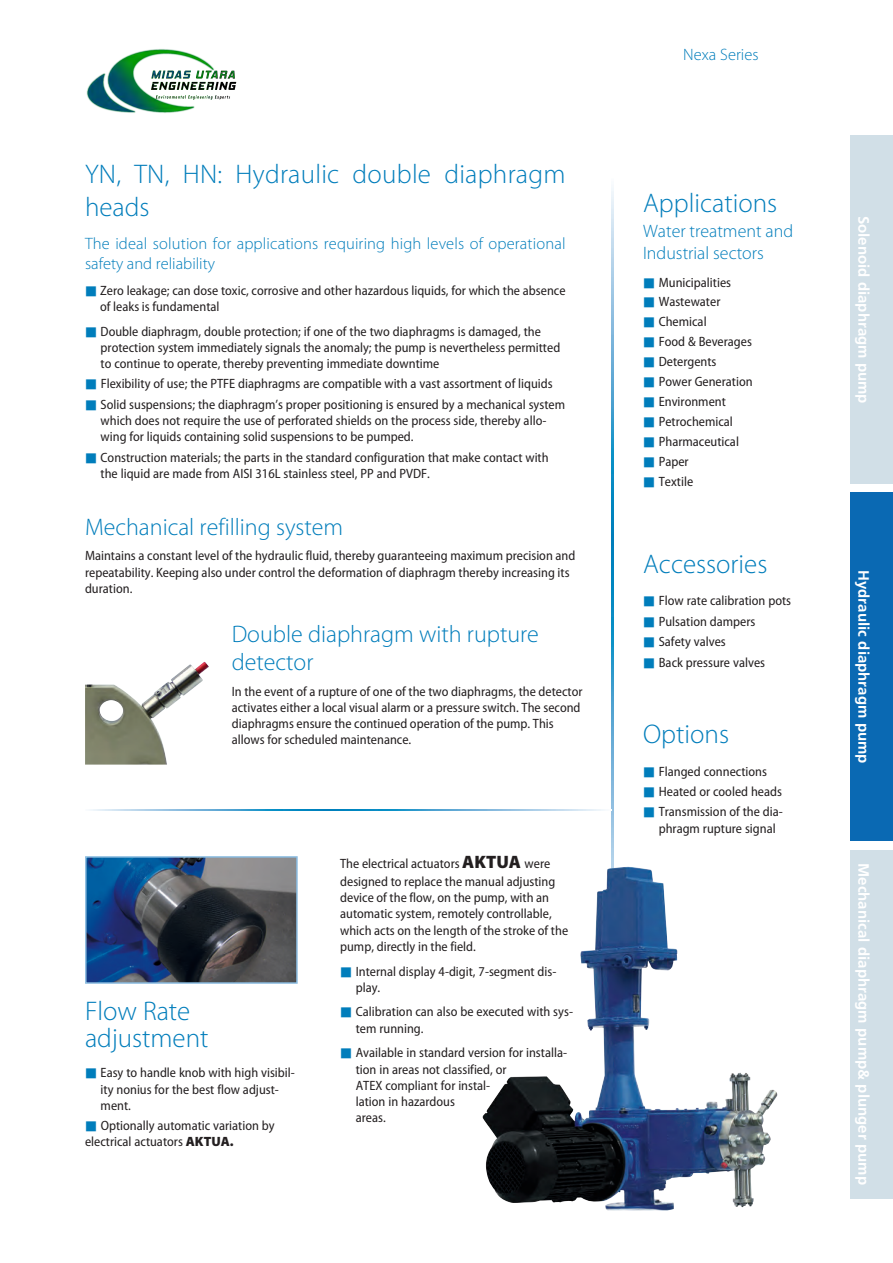
<style>
.page{position:relative;width:893px;height:1263px;background:#fff}
.page>*{position:absolute;margin:0;border:0;box-sizing:border-box;transform-origin:0 0}
.t1{font:300 27px/32.4px "Myriad Pro";color:#007dbb}
.t2{font:300 24px/28.8px "Myriad Pro";color:#007dbb}
.t3{font:300 18px/21.6px "Myriad Pro";color:#007dbb}
.t4{font:300 16.5px/19.8px "Myriad Pro";letter-spacing:.01em;color:#007dbb}
.t5{font:700 15px "Frutiger";color:#fff}
.t6{font:semi-condensed 13.5px/16.2px "Myriad Pro";color:#231f20}
.s1{font-family:"H Yb 1 gj";font-stretch:normal;font-size:12px;color:#007dbb}
.s2{font-weight:900;font-stretch:normal}
.s3{font-weight:900;font-stretch:normal;font-size:18px}
</style>
<div class="page">
<svg style="left:611px;top:540px;width:2px;height:426px"></svg>
<img style="left:482px;top:1027px;width:296px;height:183px">
<img style="left:85px;top:661px;width:124px;height:104px">
<img style="left:88px;top:859px;width:207px;height:122px">
<div style="left:85px;top:856px;width:213px;height:128px;border:2px solid #8abbdf"></div>
<svg style="left:611px;top:187px;width:2px;height:353px"></svg>
<svg style="left:327px;top:809px;width:277px;height:2px"></svg>
<svg style="left:90px;top:809px;width:237px;height:2px"></svg>
<div style="left:850px;top:492px;width:43px;height:349px;background:#0a69b3"></div>
<div style="left:850px;top:850px;width:43px;height:348px;background:#d1dfe7"></div>
<div style="left:850px;top:135px;width:43px;height:349px;background:#d1dfe7"></div>
<img style="left:86px;top:49px;width:151px;height:64px">
<h1 class="t1" style="left:85px;top:160px;width:482px">YN, TN, HN: Hydraulic double diaphragm heads</h1>
<p class="t4" style="left:85px;top:235px;width:482px">The ideal solution for applications requiring high levels of operational safety and reliability</p>
<p class="t6" style="left:100px;top:283px;width:467px;text-indent:-15px"><span class="s1">■</span> Zero leakage; can dose toxic, corrosive and other hazardous liquids, for which the absence of leaks is fundamental</p>
<p class="t6" style="left:101px;top:324px;width:461px;text-indent:-16px"><span class="s1">■</span> Double diaphragm, double protection; if one of the two diaphragms is damaged, the protection system immediately signals the anomaly; the pump is nevertheless permitted to continue to operate, thereby preventing immediate downtime</p>
<p class="t6" style="left:85px;top:377px;width:469px"><span class="s1">■</span> Flexibility of use; the PTFE diaphragms are compatible with a vast assortment of liquids</p>
<p class="t6" style="left:101px;top:397px;width:466px;text-indent:-16px"><span class="s1">■</span> Solid suspensions; the diaphragm’s proper positioning is ensured by a mechanical system which does not require the use of perforated shields on the process side, thereby allo&shy;wing for liquids containing solid suspensions to be pumped.</p>
<p class="t6" style="left:101px;top:450px;width:450px;text-indent:-16px"><span class="s1">■</span> Construction materials; the parts in the standard configuration that make contact with the liquid are made from AISI 316L stainless steel, PP and PVDF.</p>
<h2 class="t2" style="left:85px;top:515px;width:260px">Mechanical refilling system</h2>
<p class="t6" style="left:85px;top:549px;width:492px">Maintains a constant level of the hydraulic fluid, thereby guaranteeing maximum precision and repeatability. Keeping also under control the deformation of diaphragm thereby increasing its duration.</p>
<h2 class="t2" style="left:232px;top:621px;width:309px">Double diaphragm with rupture detector</h2>
<p class="t6" style="left:232px;top:684px;width:352px">In the event of a rupture of one of the two diaphragms, the detector activates either a local visual alarm or a pressure switch. The second diaphragms ensure the continued operation of the pump. This allows for scheduled maintenance.</p>
<h1 class="t1" style="left:85px;top:999px;width:125px;line-height:27px">Flow Rate adjustment</h1>
<p class="t6" style="left:101px;top:1066px;width:196px;text-indent:-16px"><span class="s1">■</span> Easy to handle knob with high visibil&shy;ity nonius for the best flow adjust&shy;ment.</p>
<p class="t6" style="left:85px;top:1119px;width:191px"><span class="s1">■</span> Optionally automatic variation by electrical actuators <span class="s2">AKTUA.</span></p>
<p class="t6" style="left:340px;top:855px;width:217px;line-height:18.1px">The electrical actuators <span class="s3">AKTUA</span> were designed to replace the manual adjusting</p>
<p class="t6" style="left:340px;top:891px;width:230px">device of the flow, on the pump, with an automatic system, remotely controllable, which acts on the length of the stroke of the pump, directly in the field.</p>
<p class="t6" style="left:356px;top:964px;width:202px;text-indent:-16px"><span class="s1">■</span> Internal display 4-digit, 7-segment dis&shy;play.</p>
<p class="t6" style="left:356px;top:1005px;width:219px;text-indent:-16px"><span class="s1">■</span> Calibration can also be executed with sys&shy;tem running.</p>
<p class="t6" style="left:356px;top:1046px;width:213px;text-indent:-16px"><span class="s1">■</span> Available in standard version for installa&shy;tion in areas not classified, or<br>ATEX compliant for instal-<br>lation in hazardous<br>areas.</p>
<p class="t4" style="left:683px;top:46px;width:77px">Nexa Series</p>
<h1 class="t1" style="left:643px;top:188px;width:136px">Applications</h1>
<h3 class="t3" style="left:643px;top:222px;width:152px">Water treatment and<br>Industrial sectors</h3>
<p class="t6" style="left:643px;top:275px;width:89px"><span class="s1">■</span> Municipalities</p>
<p class="t6" style="left:643px;top:295px;width:79px"><span class="s1">■</span> Wastewater</p>
<p class="t6" style="left:643px;top:315px;width:65px"><span class="s1">■</span> Chemical</p>
<p class="t6" style="left:643px;top:335px;width:110px"><span class="s1">■</span> Food &amp; Beverages</p>
<p class="t6" style="left:643px;top:355px;width:75px"><span class="s1">■</span> Detergents</p>
<p class="t6" style="left:643px;top:375px;width:111px"><span class="s1">■</span> Power Generation</p>
<p class="t6" style="left:643px;top:394px;width:84px"><span class="s1">■</span> Environment</p>
<p class="t6" style="left:643px;top:414px;width:91px"><span class="s1">■</span> Petrochemical</p>
<p class="t6" style="left:643px;top:434px;width:97px"><span class="s1">■</span> Pharmaceutical</p>
<p class="t6" style="left:643px;top:454px;width:47px"><span class="s1">■</span> Paper</p>
<p class="t6" style="left:643px;top:474px;width:52px"><span class="s1">■</span> Textile</p>
<h1 class="t1" style="left:643px;top:550px;width:126px">Accessories</h1>
<p class="t6" style="left:643px;top:594px;width:149px"><span class="s1">■</span> Flow rate calibration pots</p>
<p class="t6" style="left:643px;top:614px;width:114px"><span class="s1">■</span> Pulsation dampers</p>
<p class="t6" style="left:643px;top:635px;width:84px"><span class="s1">■</span> Safety valves</p>
<p class="t6" style="left:643px;top:655px;width:123px"><span class="s1">■</span> Back pressure valves</p>
<h1 class="t1" style="left:643px;top:720px;width:87px">Options</h1>
<p class="t6" style="left:643px;top:764px;width:125px"><span class="s1">■</span> Flanged connections</p>
<p class="t6" style="left:643px;top:784px;width:140px"><span class="s1">■</span> Heated or cooled heads</p>
<p class="t6" style="left:659px;top:805px;width:126px;text-indent:-16px"><span class="s1">■</span> Transmission of the dia&shy;phragm rupture signal</p>
<p class="t5" style="left:870px;top:216px;width:189px;rotate:90deg">Solenoid diaphragm pump</p>
<p class="t5" style="left:870px;top:570px;width:195px;rotate:90deg">Hydraulic diaphragm pump</p>
<p class="t5" style="left:870px;top:863px;width:323px;rotate:90deg">Mechanical diaphragm pump&amp; plunger pump</p>
</div>
